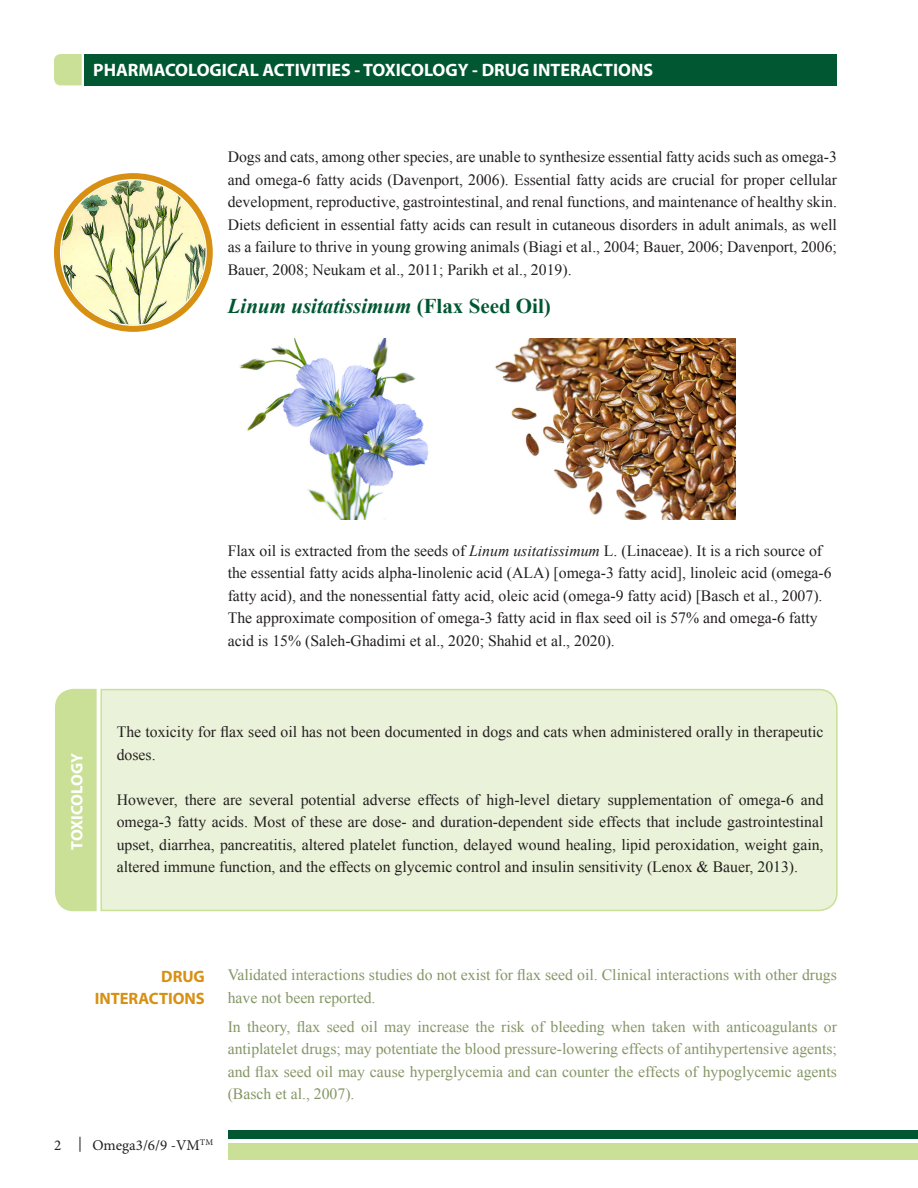
<style>
.page{position:relative;width:918px;height:1188px;background:#fff}
.page>*{position:absolute;margin:0;border:0;box-sizing:border-box;transform-origin:0 0}
.t1{font:italic 700 21px "Times New Roman";color:#015732}
.t2{font:700 18px "Myriad Pro";color:#fff}
.t3{font:700 16.5px/22.5px "Myriad Pro";color:#d89013;text-align:right}
.t4{font:700 16.5px "Myriad Pro";color:#fff}
.t5{font:15.75px/22.5px "Times New Roman";color:#231f20;text-align:justify}
.t6{font:15.75px/22.5px "Times New Roman";color:#849666}
.t7{font:15px "Minion Pro";color:#231f20}
.s1{font-style:normal}
.s2{font-style:italic}
</style>
<div class="page">
<div style="left:228px;top:1130px;width:690px;height:9px;background:#015732"></div>
<div style="left:228px;top:1143px;width:690px;height:16px;background:#cae097"></div>
<div style="left:84px;top:54px;width:753px;height:31px;background:#015732"></div>
<svg style="left:54px;top:54px;width:28px;height:31px"></svg>
<img style="left:239px;top:339px;width:190px;height:181px">
<img style="left:495px;top:339px;width:241px;height:181px">
<svg style="left:100px;top:688px;width:738px;height:224px;background:#e9f2d7"></svg>
<div style="left:55px;top:688px;width:42px;height:224px;background:#cae097"></div>
<div style="left:54px;top:173px;width:159px;height:159px;border:6px solid #d89013;border-radius:50%"></div>
<img style="left:61px;top:180px;width:144px;height:144px;border-radius:72px">
<p class="t2" style="left:93px;top:59px;width:561px">PHARMACOLOGICAL ACTIVITIES - TOXICOLOGY - DRUG INTERACTIONS</p>
<p class="t5" style="left:228px;top:146px;width:611px">Dogs and cats, among other species, are unable to synthesize essential fatty acids such as omega-3 and omega-6 fatty acids (Davenport, 2006). Essential fatty acids are crucial for proper cellular development, reproductive, gastrointestinal, and renal functions, and maintenance of healthy skin.<br>Diets deficient in essential fatty acids can result in cutaneous disorders in adult animals, as well as a failure to thrive in young growing animals (Biagi et al., 2004; Bauer, 2006; Davenport, 2006; Bauer, 2008; Neukam et al., 2011; Parikh et al., 2019).</p>
<h1 class="t1" style="left:228px;top:292px;width:325px">Linum usitatissimum <span class="s1">(Flax Seed Oil)</span></h1>
<p class="t4" style="left:66px;top:850px;width:98px;rotate:-90deg">TOXICOLOGY</p>
<p class="t5" style="left:228px;top:539px;width:606px;text-align:left">Flax oil is extracted from the seeds of <span class="s2">Linum usitatissimum</span> L. (Linaceae). It is a rich source of the essential fatty acids alpha-linolenic acid (ALA) [omega-3 fatty acid], linoleic acid (omega-6 fatty acid), and the nonessential fatty acid, oleic acid (omega-9 fatty acid) [Basch et al., 2007).<br>The approximate composition of omega-3 fatty acid in flax seed oil is 57% and omega-6 fatty acid is 15% (Saleh-Ghadimi et al., 2020; Shahid et al., 2020).</p>
<p class="t5" style="left:117px;top:721px;width:708px">The toxicity for flax seed oil has not been documented in dogs and cats when administered orally in therapeutic doses.</p>
<p class="t5" style="left:117px;top:788px;width:708px">However, there are several potential adverse effects of high-level dietary supplementation of omega-6 and omega-3 fatty acids. Most of these are dose- and duration-dependent side effects that include gastrointestinal upset, diarrhea, pancreatitis, altered platelet function, delayed wound healing, lipid peroxidation, weight gain, altered immune function, and the effects on glycemic control and insulin sensitivity (Lenox &amp; Bauer, 2013).</p>
<p class="t3" style="left:95px;top:964px;width:112px">DRUG<br>INTERACTIONS</p>
<p class="t6" style="left:228px;top:963px;width:611px">Validated interactions studies do not exist for flax seed oil. Clinical interactions with other drugs have not been reported.</p>
<p class="t6" style="left:228px;top:1015px;width:611px;text-align:justify">In theory, flax seed oil may increase the risk of bleeding when taken with anticoagulants or antiplatelet drugs; may potentiate the blood pressure-lowering effects of antihypertensive agents; and flax seed oil may cause hyperglycemia and can counter the effects of hypoglycemic agents (Basch et al., 2007).</p>
<p class="t7" style="left:54px;top:1135px;width:161px">2 | Omega3/6/9 -VM<sup>TM</sup></p>
</div>
